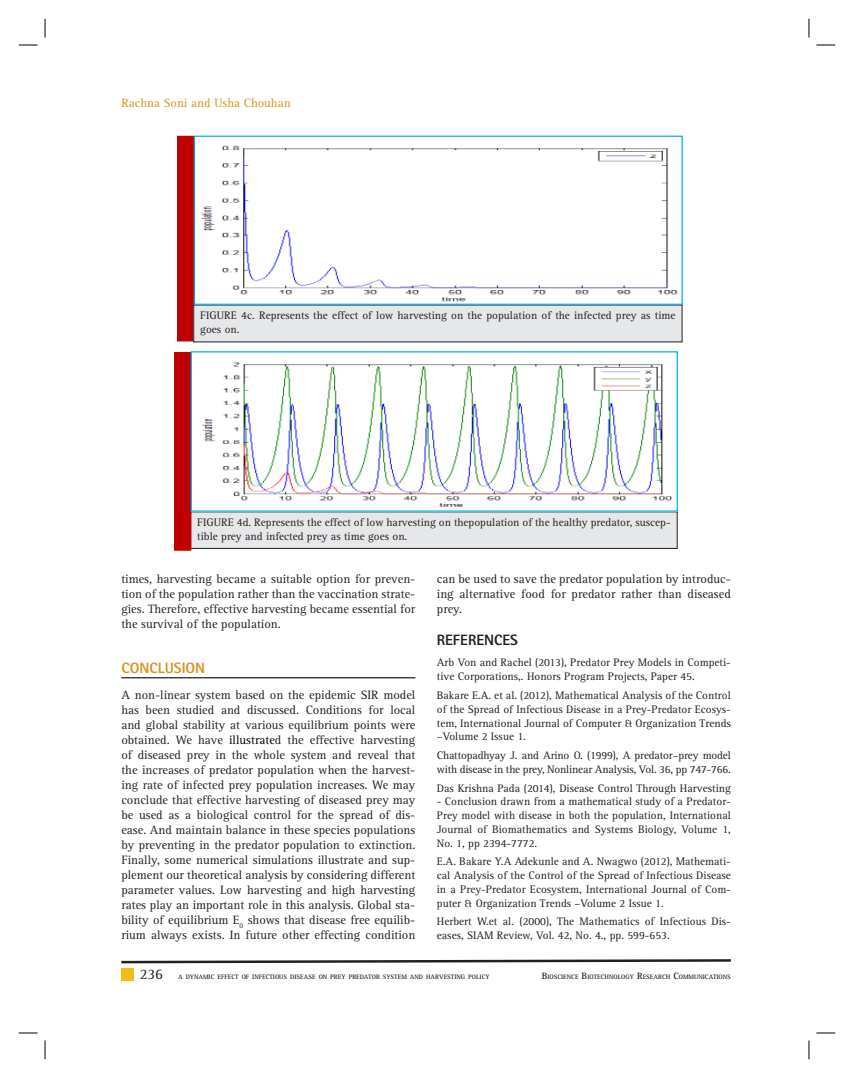
<style>
.page{position:relative;width:854px;height:1078px;background:#fff}
.page>*{position:absolute;margin:0;border:0;box-sizing:border-box;transform-origin:0 0}
.t1{font:800 15px "Rotis Sans Serif Std";color:#d7941c}
.t2{font:800 15px "Rotis Sans Serif Std";color:#231f20}
.t3{font:15px "Rotis Serif Std";color:#231f20}
.t4{font:12.5px/15px "Rotis Serif Std";color:#231f20;text-align:justify}
.t5{font:12.5px "Rotis Serif Std";color:#d7941c}
.t6{font:11.25px/13.8px "Rotis Serif Std";color:#231f20}
.t7{font:700 6.5px "Rotis Serif Std";color:#231f20}
.s1{color:#000}
.s2{font-size:9.38px}
</style>
<div class="page">
<div style="left:121px;top:968px;width:13px;height:13px;background:#f1bd19"></div>
<svg style="left:121px;top:959px;width:610px;height:5px"></svg>
<div style="left:177px;top:136px;width:17px;height:205px;background:#c00000"></div>
<div style="left:177px;top:136px;width:17px;height:205px;border:1px solid #c00000"></div>
<div style="left:194px;top:305px;width:488px;height:37px;background:#e6e7e9"></div>
<img style="left:201px;top:145px;width:477px;height:157px">
<div style="left:194px;top:136px;width:488px;height:169px;border:1px solid #00aeef"></div>
<div style="left:190px;top:512px;width:487px;height:36px;background:#e6e7e9"></div>
<div style="left:190px;top:512px;width:487px;height:37px;border:1px solid #231f20"></div>
<div style="left:175px;top:352px;width:16px;height:198px;background:#c00000"></div>
<div style="left:174px;top:352px;width:17px;height:199px;border:1px solid #c00000"></div>
<img style="left:202px;top:362px;width:471px;height:145px">
<div style="left:191px;top:351px;width:486px;height:161px;border:1px solid #00aeef"></div>
<hr style="left:121px;top:677px;width:294px;height:1px;background:#231f20">
<svg style="left:19px;top:44px;width:19px;height:2px"></svg>
<svg style="left:816px;top:44px;width:19px;height:2px"></svg>
<svg style="left:19px;top:1032px;width:19px;height:2px"></svg>
<svg style="left:816px;top:1032px;width:19px;height:2px"></svg>
<svg style="left:44px;top:19px;width:2px;height:19px"></svg>
<svg style="left:44px;top:1040px;width:2px;height:19px"></svg>
<svg style="left:808px;top:19px;width:1px;height:19px"></svg>
<svg style="left:808px;top:1040px;width:1px;height:19px"></svg>
<p class="t5" style="left:121px;top:98px;width:171px">Rachna Soni and Usha Chouhan</p>
<p class="t6" style="left:200px;top:310px;width:476px">FIGURE 4c. Represents the effect of low harvesting on the population of the infected prey as time goes on.</p>
<p class="t6" style="left:197px;top:516px;width:475px">FIGURE 4d. Represents the effect of low harvesting on thepopulation of the healthy predator, suscep&shy;tible prey and infected prey as time goes on.</p>
<p class="t4" style="left:121px;top:572px;width:295px">times, harvesting became a suitable option for preven&shy;tion of the population rather than the vaccination strate&shy;gies. Therefore, effective harvesting became essential for the survival of the population.</p>
<h1 class="t1" style="left:121px;top:662px;width:85px">CONCLUSION</h1>
<p class="t4" style="left:121px;top:688px;width:295px">A non-linear system based on the epidemic SIR model has been studied and discussed. Conditions for local and global stability at various equilibrium points were obtained. We have <span class="s1">illustrate</span>d the effective harvesting of diseased prey in the whole system and reveal that the increases of predator population when the harvest&shy;ing rate of infected prey population increases. We may conclude that effective harvesting of diseased prey may be used as a biological control for the spread of dis&shy;ease. And maintain balance in these species populations by preventing in the predator population to extinction.<br>Finally, some numerical simulations illustrate and sup&shy;plement our theoretical analysis by considering different parameter values. Low harvesting and high harvesting rates play an important role in this analysis. Global sta&shy;bility of equilibrium E<sub>0</sub> shows that disease free equilib&shy;rium always exists. In future other effecting condition</p>
<p class="t4" style="left:437px;top:572px;width:295px">can be used to save the predator population by introduc&shy;ing alternative food for predator rather than diseased prey.</p>
<h1 class="t2" style="left:437px;top:635px;width:83px">REFERENCES</h1>
<p class="t6" style="left:437px;top:657px;width:295px">Arb Von and Rachel (2013), Predator Prey Models in Competi&shy;tive Corporations,. Honors Program Projects, Paper 45.</p>
<p class="t6" style="left:437px;top:689px;width:295px;text-align:justify">Bakare E.A. et al. (2012), Mathematical Analysis of the Control of the Spread of Infectious Disease in a Prey-Predator Ecosys&shy;tem, International Journal of Computer &amp; Organization Trends –Volume 2 Issue 1.</p>
<p class="t6" style="left:437px;top:749px;width:295px">Chattopadhyay J. and Arino O. (1999), A predator–prey model with disease in the prey, Nonlinear Analysis, Vol. 36, pp 747-766.</p>
<p class="t6" style="left:437px;top:782px;width:295px">Das Krishna Pada (2014), Disease Control Through Harvesting</p>
<p class="t6" style="left:437px;top:795px;width:295px;text-align:justify">- Conclusion drawn from a mathematical study of a Predator-Prey model with disease in both the population, International Journal of Biomathematics and Systems Biology, Volume 1, No. 1, pp 2394-7772.</p>
<p class="t6" style="left:437px;top:855px;width:295px;text-align:justify">E.A. Bakare Y.A Adekunle and A. Nwagwo (2012), Mathemati&shy;ca l Analysis of the Control of the Spread of Infectious Disease in a Prey-Predator Ecosystem, International Journal of Com&shy;puter &amp; Organization Trends –Volume 2 Issue 1.</p>
<p class="t6" style="left:437px;top:915px;width:295px">Herbert W.et al. (2000), The Mathematics of Infectious Dis&shy;eases, SIAM Review, Vol. 42, No. 4., pp. 599-653.</p>
<h1 class="t3" style="left:140px;top:968px;width:25px">236</h1>
<p class="t7" style="left:178px;top:974px;width:313px">A DYNAMIC EFFECT OF INFECTIOUS DISEASE ON PREY PREDATOR SYSTEM AND HARVESTING POLICY</p>
<p class="t7" style="left:541px;top:974px;width:191px"><span class="s2">B</span>IOSCIENCE <span class="s2">B</span>IOTECHNOLOGY <span class="s2">R</span>ESEARCH <span class="s2">C</span>OMMUNICATIONS</p>
</div>
